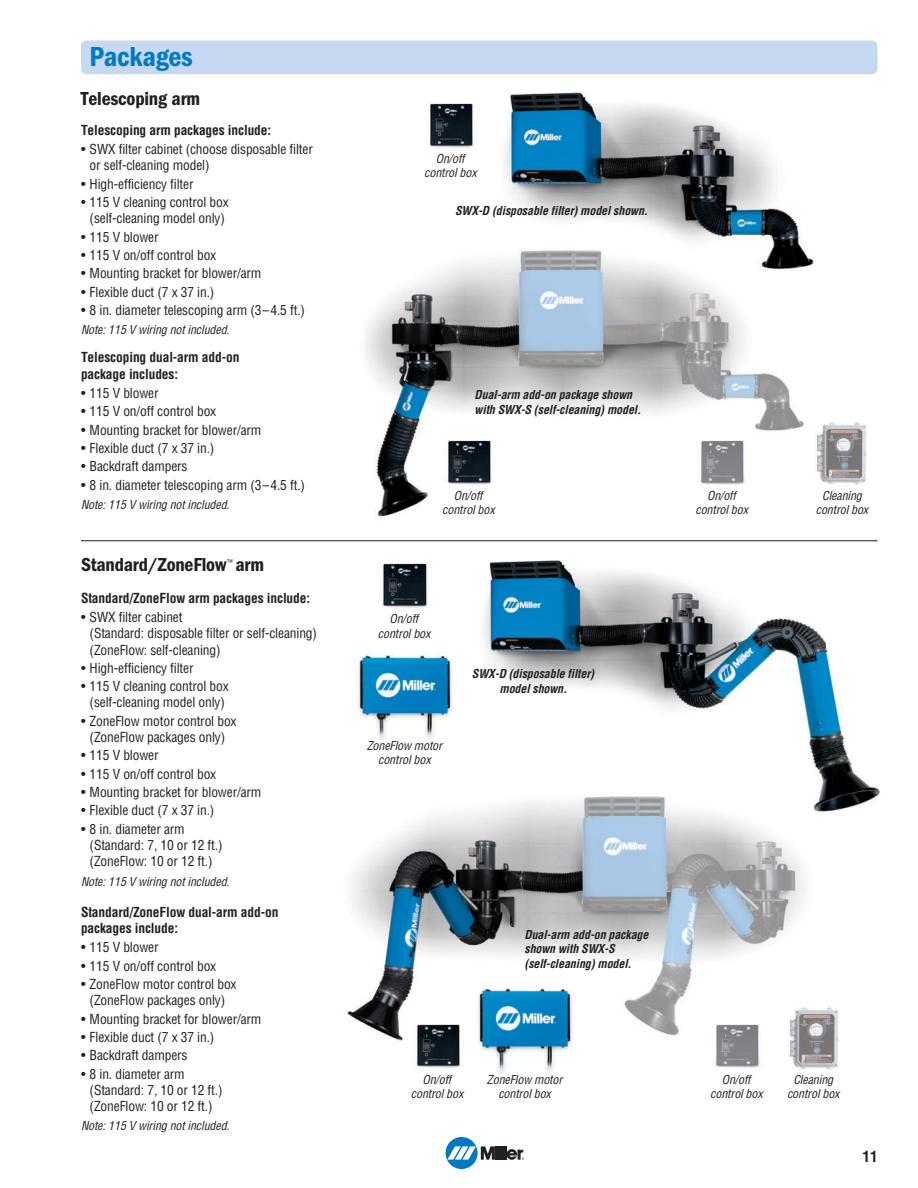
<style>
.page{position:relative;width:918px;height:1188px;background:#fff}
.page>*{position:absolute;margin:0;border:0;box-sizing:border-box;transform-origin:0 0}
.t1{font:28.5px "ITC Franklin Gothic Std Dm Cd";letter-spacing:-.01em;color:#007bc3}
.t2{font:19.5px "ITC Franklin Gothic Std Dm Cd";letter-spacing:-.01em;color:#231f20}
.t3{font:700 condensed 15px "Helvetica";color:#231f20}
.t4{font:condensed 13.5px/16.2px "Helvetica";letter-spacing:-.01em;color:#231f20}
.t5{font:700 condensed 13.5px/16.2px "Helvetica";letter-spacing:-.01em;color:#231f20}
.t6{font:italic condensed 12px/14.4px "Helvetica";color:#231f20;text-align:center}
.t7{font:italic 700 condensed 12px/14.4px "Helvetica";color:#231f20}
.t8{font:condensed 7.5px "Helvetica";color:#231f20}
</style>
<div class="page">
<img style="left:346px;top:817px;width:461px;height:224px">
<img style="left:365px;top:262px;width:439px;height:255px">
<img style="left:438px;top:560px;width:442px;height:261px">
<div style="left:446px;top:1137px;width:32px;height:32px;background:#0079c2;border-radius:50%"></div>
<hr style="left:499px;top:1146px;width:3px;height:14px;background:#231f20">
<hr style="left:503px;top:1146px;width:3px;height:14px;background:#231f20">
<svg style="left:447px;top:1146px;width:52px;height:14px"></svg>
<svg style="left:506px;top:1149px;width:18px;height:11px"></svg>
<img style="left:492px;top:92px;width:323px;height:184px">
<div style="left:81px;top:40px;width:797px;height:34px;background:#c6d9f0;border-radius:5px"></div>
<hr style="left:81px;top:540px;width:797px;height:1px;background:#231f20">
<img style="left:429px;top:103px;width:45px;height:45px">
<img style="left:816px;top:422px;width:51px;height:63px">
<img style="left:697px;top:441px;width:50px;height:47px">
<img style="left:382px;top:564px;width:46px;height:44px">
<img style="left:444px;top:440px;width:50px;height:48px">
<img style="left:787px;top:1006px;width:52px;height:64px">
<img style="left:712px;top:1024px;width:50px;height:44px">
<img style="left:412px;top:1024px;width:51px;height:44px">
<img style="left:475px;top:986px;width:99px;height:88px">
<img style="left:358px;top:653px;width:96px;height:91px">
<h1 class="t1" style="left:90px;top:47px;width:105px">Packages</h1>
<h2 class="t2" style="left:81px;top:92px;width:121px">Telescoping arm</h2>
<p class="t5" style="left:81px;top:123px;width:192px">Telescoping arm packages include:</p>
<p class="t4" style="left:90px;top:142px;width:225px;text-indent:-9px">• SWX filter cabinet (choose disposable filter or self-cleaning model)</p>
<p class="t4" style="left:81px;top:177px;width:114px">• High-efficiency filter</p>
<p class="t4" style="left:81px;top:195px;width:149px;text-align:center">• 115 V cleaning control box (self-cleaning model only)</p>
<p class="t4" style="left:81px;top:230px;width:79px">• 115 V blower</p>
<p class="t4" style="left:81px;top:248px;width:137px">• 115 V on/off control box</p>
<p class="t4" style="left:81px;top:266px;width:182px">• Mounting bracket for blower/arm</p>
<p class="t4" style="left:81px;top:285px;width:135px">• Flexible duct (7 x 37 in.)</p>
<p class="t4" style="left:81px;top:303px;width:226px">• 8 in. diameter telescoping arm (3–4.5 ft.)</p>
<p class="t6" style="left:81px;top:324px;width:153px">Note:115 V wiring notincluded.</p>
<p class="t5" style="left:81px;top:350px;width:160px">Telescoping dual-arm add-on package includes:</p>
<p class="t4" style="left:81px;top:386px;width:79px">• 115 V blower</p>
<p class="t4" style="left:81px;top:404px;width:137px">• 115 V on/off control box</p>
<p class="t4" style="left:81px;top:423px;width:182px">• Mounting bracket for blower/arm</p>
<p class="t4" style="left:81px;top:441px;width:135px">• Flexible duct (7 x 37 in.)</p>
<p class="t4" style="left:81px;top:460px;width:108px">• Backdraft dampers</p>
<p class="t4" style="left:81px;top:478px;width:226px">• 8 in. diameter telescoping arm (3–4.5 ft.)</p>
<p class="t6" style="left:81px;top:498px;width:153px">Note:115 V wiring notincluded.</p>
<h2 class="t2" style="left:81px;top:558px;width:147px">Standard/ZoneFlow</h2>
<p class="t8" style="left:227px;top:559px;width:7px">™</p>
<h2 class="t2" style="left:235px;top:558px;width:30px">arm</h2>
<p class="t5" style="left:81px;top:591px;width:231px">Standard/ZoneFlow arm packages include:</p>
<p class="t4" style="left:90px;top:610px;width:229px;text-indent:-9px">• SWX filter cabinet<br>(Standard: disposable filter or self-cleaning) (ZoneFlow: self-cleaning)</p>
<p class="t4" style="left:81px;top:661px;width:114px">• High-efficiency filter</p>
<p class="t4" style="left:81px;top:679px;width:149px;text-align:center">• 115 V cleaning control box (self-cleaning model only)</p>
<p class="t4" style="left:81px;top:714px;width:157px;text-align:center">• ZoneFlow motor control box (ZoneFlow packages only)</p>
<p class="t4" style="left:81px;top:749px;width:79px">• 115 V blower</p>
<p class="t4" style="left:81px;top:767px;width:137px">• 115 V on/off control box</p>
<p class="t4" style="left:81px;top:785px;width:182px">• Mounting bracket for blower/arm</p>
<p class="t4" style="left:81px;top:804px;width:135px">• Flexible duct (7 x 37 in.)</p>
<p class="t4" style="left:90px;top:822px;width:134px;text-indent:-9px">• 8 in. diameter arm (Standard: 7, 10 or 12 ft.) (ZoneFlow: 10 or 12 ft.)</p>
<p class="t6" style="left:81px;top:875px;width:153px">Note:115 V wiring notincluded.</p>
<p class="t5" style="left:81px;top:905px;width:199px">Standard/ZoneFlow dual-arm add-on packages include:</p>
<p class="t4" style="left:81px;top:940px;width:79px">• 115 V blower</p>
<p class="t4" style="left:81px;top:959px;width:137px">• 115 V on/off control box</p>
<p class="t4" style="left:81px;top:977px;width:157px;text-align:center">• ZoneFlow motor control box (ZoneFlow packages only)</p>
<p class="t4" style="left:81px;top:1012px;width:182px">• Mounting bracket for blower/arm</p>
<p class="t4" style="left:81px;top:1030px;width:135px">• Flexible duct (7 x 37 in.)</p>
<p class="t4" style="left:81px;top:1048px;width:108px">• Backdraft dampers</p>
<p class="t4" style="left:90px;top:1067px;width:134px;text-indent:-9px">• 8 in. diameter arm (Standard: 7, 10 or 12 ft.) (ZoneFlow: 10 or 12 ft.)</p>
<p class="t6" style="left:81px;top:1120px;width:153px">Note:115 V wiring notincluded.</p>
<p class="t6" style="left:424px;top:152px;width:56px">On/off controlbox</p>
<p class="t7" style="left:455px;top:204px;width:197px">SWX-D (disposable filter)modelshown.</p>
<p class="t7" style="left:475px;top:389px;width:170px">Dual-arm add-on package shown with SWX-S (self-cleaning)model.</p>
<p class="t6" style="left:442px;top:489px;width:56px">On/off controlbox</p>
<p class="t6" style="left:378px;top:612px;width:56px">On/off controlbox</p>
<p class="t7" style="left:472px;top:668px;width:126px;text-align:center">SWX-D (disposable filter) modelshown.</p>
<p class="t6" style="left:367px;top:739px;width:79px">ZoneFlow motor controlbox</p>
<p class="t6" style="left:696px;top:489px;width:56px">On/off controlbox</p>
<p class="t6" style="left:816px;top:489px;width:56px">Cleaning controlbox</p>
<p class="t7" style="left:524px;top:928px;width:128px">Dual-arm add-on package shown with SWX-S (self-cleaning)model.</p>
<p class="t6" style="left:411px;top:1073px;width:56px">On/off controlbox</p>
<p class="t6" style="left:487px;top:1073px;width:79px">ZoneFlow motor controlbox</p>
<p class="t6" style="left:710px;top:1073px;width:56px">On/off controlbox</p>
<p class="t6" style="left:787px;top:1073px;width:56px">Cleaning controlbox</p>
<p class="t3" style="left:863px;top:1151px;width:16px">11</p>
</div>
